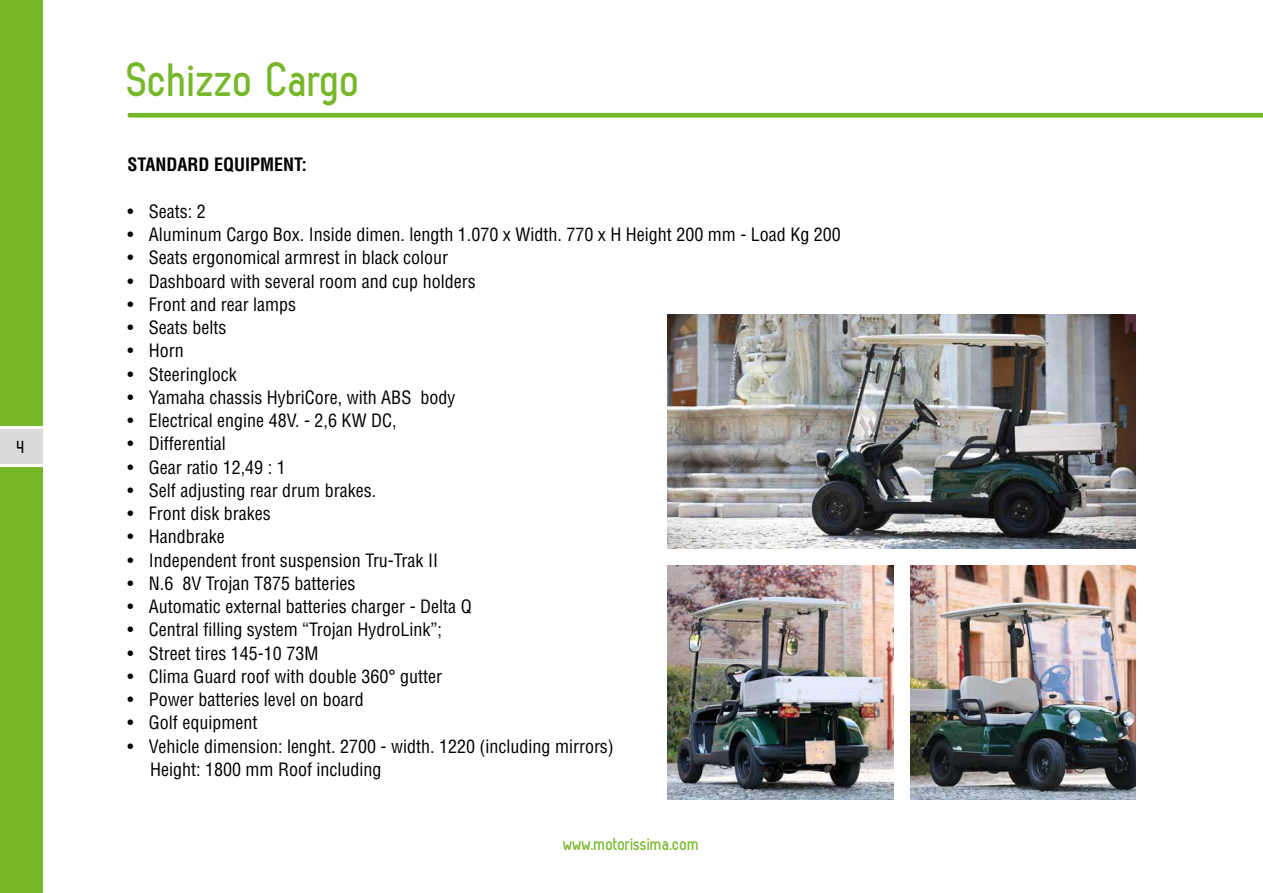
<style>
.page{position:relative;width:1263px;height:893px;background:#fff}
.page>*{position:absolute;margin:0;border:0;box-sizing:border-box;transform-origin:0 0}
.t1{font:700 48px "Zag";color:#76b82a}
.t2{font:condensed 18px/23.2px "Helvetica";color:#000}
.t3{font:700 18px "Zag";color:#76b82a}
.t4{font:700 condensed 18px "Helvetica";color:#000}
.t5{font:700 18px "Zag";color:#000}
</style>
<div class="page">
<div style="left:0;top:0;width:43px;height:425px;background:#76b82a"></div>
<div style="left:0;top:429px;width:43px;height:34px;background:#dadada"></div>
<div style="left:0;top:468px;width:43px;height:425px;background:#76b82a"></div>
<svg style="left:128px;top:112px;width:1135px;height:6px;background:#94c758"></svg>
<img style="left:668px;top:315px;width:467px;height:234px">
<img style="left:910px;top:566px;width:225px;height:233px">
<img style="left:668px;top:566px;width:225px;height:233px">
<p class="t5" style="left:17px;top:437px;width:9px">4</p>
<h1 class="t1" style="left:128px;top:53px;width:235px">Schizzo Cargo</h1>
<p class="t4" style="left:128px;top:154px;width:181px">STANDARD EQUIPMENT:</p>
<p class="t2" style="left:128px;top:199px;width:80px">• Seats: 2</p>
<p class="t2" style="left:128px;top:222px;width:715px">• Aluminum Cargo Box. Inside dimen. length 1.070 x Width. 770 x H Height 200 mm - Load Kg 200</p>
<p class="t2" style="left:128px;top:246px;width:322px">• Seats ergonomical armrest in black colour</p>
<p class="t2" style="left:128px;top:269px;width:350px">• Dashboard with several room and cup holders</p>
<p class="t2" style="left:128px;top:292px;width:170px">• Front and rear lamps</p>
<p class="t2" style="left:128px;top:315px;width:100px">• Seats belts</p>
<p class="t2" style="left:128px;top:339px;width:58px">• Horn</p>
<p class="t2" style="left:128px;top:362px;width:111px">• Steeringlock</p>
<p class="t2" style="left:128px;top:385px;width:329px">• Yamaha chassis HybriCore, with ABS body</p>
<p class="t2" style="left:128px;top:408px;width:271px">• Electrical engine 48V. - 2,6 KW DC,</p>
<p class="t2" style="left:128px;top:432px;width:100px">• Differential</p>
<p class="t2" style="left:128px;top:455px;width:160px">• Gear ratio 12,49 : 1</p>
<p class="t2" style="left:128px;top:478px;width:250px">• Self adjusting rear drum brakes.</p>
<p class="t2" style="left:128px;top:502px;width:145px">• Front disk brakes</p>
<p class="t2" style="left:128px;top:525px;width:99px">• Handbrake</p>
<p class="t2" style="left:128px;top:548px;width:312px">• Independent front suspension Tru-Trak II</p>
<p class="t2" style="left:128px;top:571px;width:229px">• N.6 8V Trojan T875 batteries</p>
<p class="t2" style="left:128px;top:595px;width:346px">• Automatic external batteries charger - Delta Q</p>
<p class="t2" style="left:128px;top:618px;width:316px">• Central filling system “Trojan HydroLink”;</p>
<p class="t2" style="left:128px;top:641px;width:192px">• Street tires 145-10 73M</p>
<p class="t2" style="left:128px;top:664px;width:316px">• Clima Guard roof with double 360° gutter</p>
<p class="t2" style="left:128px;top:688px;width:238px">• Power batteries level on board</p>
<p class="t2" style="left:128px;top:711px;width:131px">• Golf equipment</p>
<p class="t2" style="left:150px;top:734px;width:465px;text-indent:-22px">• Vehicle dimension: lenght. 2700 - width. 1220 (including mirrors)<br>Height: 1800 mm Roof including</p>
<p class="t3" style="left:563px;top:834px;width:138px">www.motorissima.com</p>
</div>
